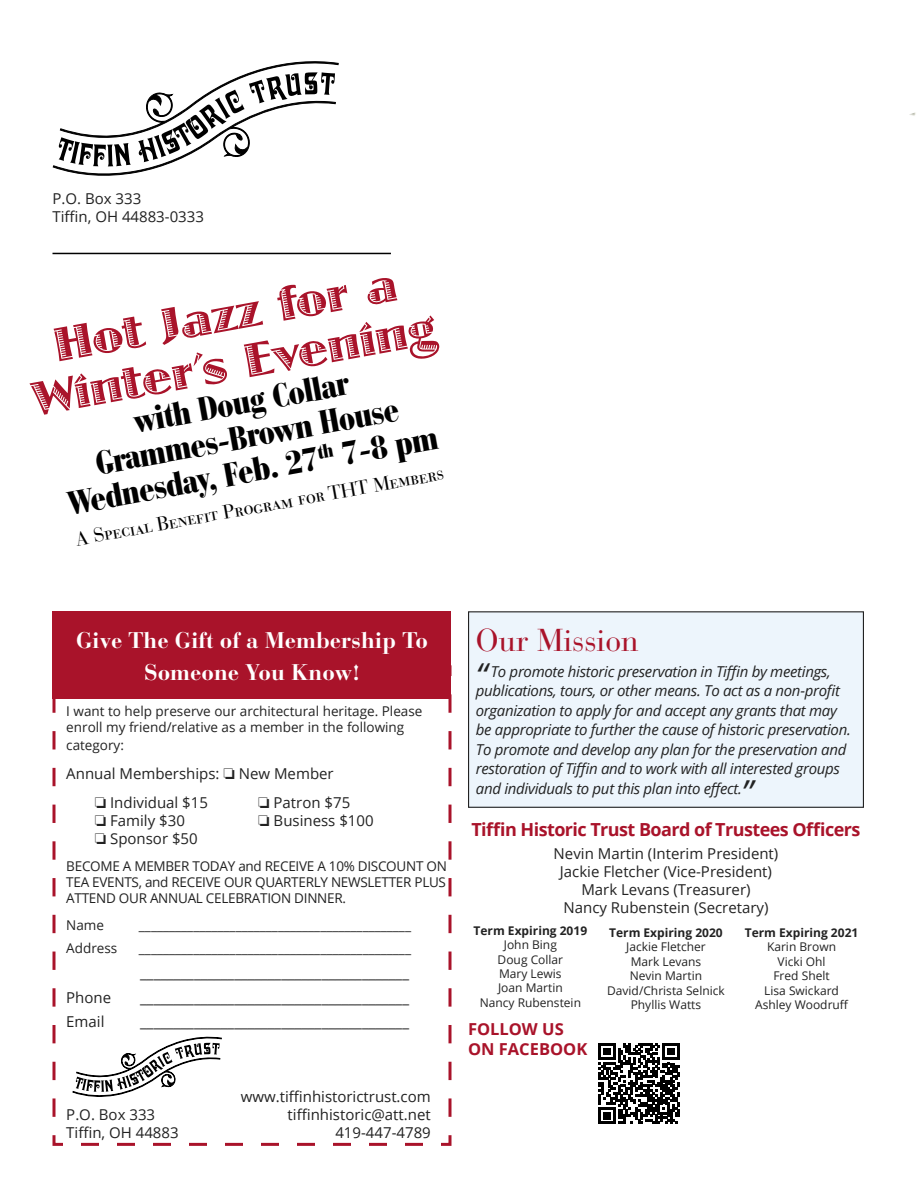
<style>
.page{position:relative;width:918px;height:1188px;background:#fff}
.page>*{position:absolute;margin:0;border:0;box-sizing:border-box;transform-origin:0 0}
.t1{font:49.5px/49.7px "Jazz Plain";color:#a9132a;text-align:center}
.t2{font:900 condensed 33px/34.5px "Bauer Bodoni";color:#000;text-align:center}
.t3{font:31.5px "Bauer Bodoni";color:#a9132a}
.t4{font:700 22.5px/31.5px "Bauer Bodoni";color:#fff;text-align:center}
.t5{font:19.5px "Bauer Bodoni Roman SC";color:#000}
.t6{font:700 18px "Open Sans";letter-spacing:-.03em;color:#a9132a}
.t7{font:700 16.5px/19.8px "Open Sans";color:#a9132a}
.t8{font:15px/18px "Open Sans";color:#222;text-align:center}
.t9{font:italic 15px/19.5px "Open Sans";letter-spacing:-.02em;color:#222}
.t10{font:13.5px/16.2px "Open Sans";color:#222}
.t11{font:12px/14.4px "Open Sans";color:#222;text-align:center}
.t12{font:700 12px "Open Sans";color:#222}
.s1{font-size:33px}
</style>
<div class="page">
<svg style="left:53px;top:61px;width:286px;height:115px"></svg>
<div style="left:469px;top:612px;width:394px;height:195px;background:#edf5fc"></div>
<div style="left:468px;top:611px;width:396px;height:197px;border:1px solid #222"></div>
<svg style="left:52px;top:699px;width:400px;height:447px"></svg>
<svg style="left:598px;top:1043px;width:82px;height:81px"></svg>
<hr style="left:52px;top:253px;width:339px;height:1px;background:#000">
<div style="left:52px;top:611px;width:400px;height:88px;background:#a9132a"></div>
<p class="t8" style="left:52px;top:189px;width:153px;text-align:left">P.O. Box 333<br>Tiffin, OH 44883-0333</p>
<h1 class="t1" style="left:20px;top:325px;width:410px;rotate:-10deg">Hot Jazz for a<br>Winter’s Evening</h1>
<h2 class="t2" style="left:54px;top:417px;width:376px;rotate:-10deg">with Doug Collar<br>Grammes-Brown House<br>Wednesday, Feb. 27<sup>th</sup> 7-8 pm</h2>
<h3 class="t5" style="left:74px;top:527px;width:376px;rotate:-10deg">A Special Benefi t Program for THT Members</h3>
<h3 class="t4" style="left:76px;top:625px;width:353px">Give The Gift of a Membership To<br>Someone You Know!</h3>
<p class="t10" style="left:66px;top:703px;width:358px">I want to help preserve our architectural heritage. Please enroll my friend/relative as a member in the following</p>
<p class="t10" style="left:66px;top:737px;width:59px">category:</p>
<p class="t8" style="left:66px;top:764px;width:269px">Annual Memberships: □ New Member</p>
<p class="t8" style="left:95px;top:793px;width:115px">□ Individual $15</p>
<p class="t8" style="left:258px;top:793px;width:94px">□ Patron $75</p>
<p class="t8" style="left:95px;top:811px;width:92px">□ Family $30</p>
<p class="t8" style="left:258px;top:811px;width:117px">□ Business $100</p>
<p class="t8" style="left:95px;top:829px;width:105px">□ Sponsor $50</p>
<p class="t10" style="left:66px;top:857px;width:382px;text-align:justify">BECOME A MEMBER TODAY and RECEIVE A 10% DISCOUNT ON TEA EVENTS, and RECEIVE OUR QUARTERLY NEWSLETTER PLUS ATTEND OUR ANNUAL CELEBRATION DINNER.</p>
<p class="t10" style="left:66px;top:917px;width:39px">Name</p>
<p class="t10" style="left:139px;top:917px;width:274px">_____________________________________________</p>
<p class="t10" style="left:66px;top:940px;width:53px">Address</p>
<p class="t10" style="left:139px;top:940px;width:274px">_____________________________________________</p>
<p class="t8" style="left:140px;top:963px;width:270px">________________________________________</p>
<p class="t8" style="left:66px;top:988px;width:46px">Phone</p>
<p class="t8" style="left:140px;top:988px;width:270px">________________________________________</p>
<p class="t8" style="left:66px;top:1013px;width:40px">Email</p>
<p class="t8" style="left:140px;top:1013px;width:270px">________________________________________</p>
<p class="t8" style="left:241px;top:1087px;width:192px">www.tiffinhistorictrust.com</p>
<p class="t8" style="left:66px;top:1105px;width:90px">P.O. Box 333</p>
<p class="t8" style="left:288px;top:1105px;width:145px">tiffinhistoric@att.net</p>
<p class="t8" style="left:66px;top:1123px;width:114px">Tiffin, OH 44883</p>
<p class="t8" style="left:335px;top:1123px;width:97px">419-447-4789</p>
<h3 class="t3" style="left:476px;top:621px;width:164px">Our Mission</h3>
<p class="t9" style="left:476px;top:661px;width:377px"><span class="s1">“</span> To promote historic preservation in Tiffin by meetings, publications, tours, or other means. To act as a non-profit organization to apply for and accept any grants that may be appropriate to further the cause of historic preservation.<br>To promote and develop any plan for the preservation and restoration of Tiffin and to work with all interested groups and individuals to put this plan into effect.<span class="s1">”</span></p>
<p class="t6" style="left:471px;top:816px;width:391px">Tiffin Historic Trust Board of Trustees Officers</p>
<p class="t8" style="left:554px;top:844px;width:226px">Nevin Martin (Interim President)<br>Jackie Fletcher (Vice-President)<br>Mark Levans (Treasurer)<br>Nancy Rubenstein (Secretary)</p>
<p class="t12" style="left:474px;top:922px;width:115px">Term Expiring 2019</p>
<p class="t11" style="left:480px;top:937px;width:103px">John Bing<br>Doug Collar<br>Mary Lewis<br>Joan Martin<br>Nancy Rubenstein</p>
<p class="t7" style="left:468px;top:1019px;width:121px">FOLLOW US<br>ON FACEBOOK</p>
<p class="t12" style="left:609px;top:924px;width:115px">Term Expiring 2020</p>
<p class="t11" style="left:607px;top:940px;width:119px">Jackie Fletcher<br>Mark Levans<br>Nevin Martin<br>David/Christa Selnick<br>Phyllis Watts</p>
<p class="t12" style="left:745px;top:924px;width:115px">Term Expiring 2021</p>
<p class="t11" style="left:755px;top:940px;width:95px">Karin Brown<br>Vicki Ohl<br>Fred Shelt<br>Lisa Swickard<br>Ashley Woodruff</p>
</div>
